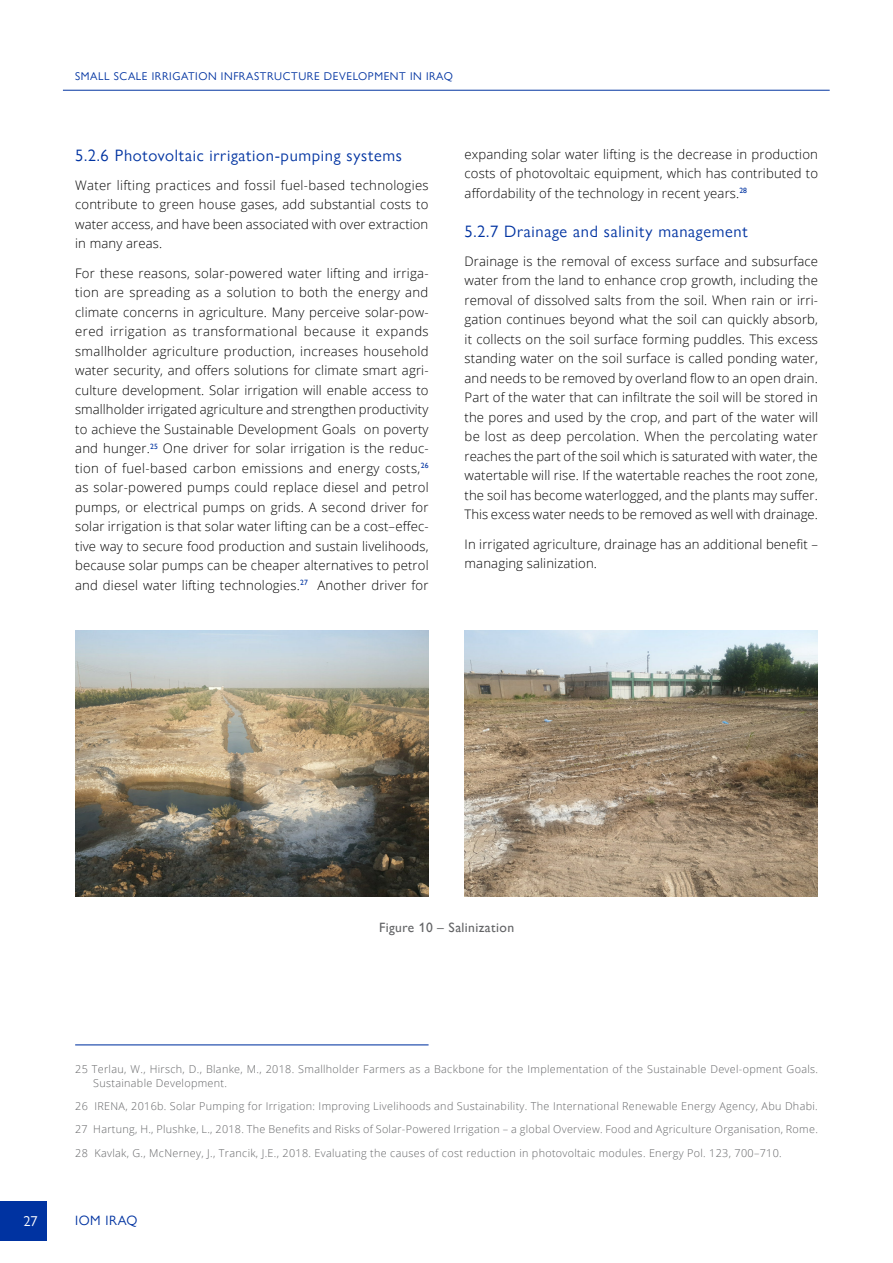
<style>
.page{position:relative;width:893px;height:1263px;background:#fff}
.page>*{position:absolute;margin:0;border:0;box-sizing:border-box;transform-origin:0 0}
.t1{font:16.5px "Gill Sans Nova";letter-spacing:.04em;color:#0033a1}
.t2{font:14.25px "Gill Sans Nova";color:#fff}
.t3{font:500 13.5px "Gill Sans Nova";letter-spacing:.03em;color:#636466}
.t4{font:13.5px "Gill Sans Nova";letter-spacing:.04em;color:#0033a1}
.t5{font:300 13.2px/19.5px "Open Sans";letter-spacing:.01em;color:#000;text-align:justify}
.t6{font:11.25px "Gill Sans Nova";letter-spacing:.05em;color:#0033a1}
.t7{font:300 10.8px/23.2px "Open Sans";letter-spacing:.03em;color:#636466}
</style>
<div class="page">
<img style="left:75px;top:630px;width:353px;height:266px">
<img style="left:465px;top:630px;width:353px;height:266px">
<hr style="left:75px;top:1044px;width:354px;height:1px;background:#0033a1">
<hr style="left:63px;top:90px;width:767px;height:1px;background:#0033a1">
<div style="left:0;top:1201px;width:46px;height:39px;background:#0033a1"></div>
<p class="t6" style="left:75px;top:70px;width:379px">SMALL SCALE IRRIGATION INFRASTRUCTURE DEVELOPMENT IN IRAQ</p>
<p class="t1" style="left:75px;top:145px;width:328px">5.2.6 Photovoltaic irrigation-pumping systems</p>
<p class="t5" style="left:75px;top:175px;width:355px">Water lifting practices and fossil fuel-based technologies contribute to green house gases, add substantial costs to water access, and have been associated with over extraction in many areas.</p>
<p class="t5" style="left:75px;top:263px;width:355px">For these reasons, solar-powered water lifting and irriga&shy;tion are spreading as a solution to both the energy and climate concerns in agriculture. Many perceive solar-pow&shy;ered irrigation as transformational because it expands smallholder agriculture production, increases household water security, and offers solutions for climate smart agri&shy;culture development. Solar irrigation will enable access to smallholder irrigated agriculture and strengthen productivity to achieve the Sustainable Development Goals on poverty and hunger.<sup>25</sup> One driver for solar irrigation is the reduc&shy;tion of fuel-based carbon emissions and energy costs,<sup>26 </sup>as solar-powered pumps could replace diesel and petrol pumps, or electrical pumps on grids. A second driver for solar irrigation is that solar water lifting can be a cost–effec&shy;tive way to secure food production and sustain livelihoods, because solar pumps can be cheaper alternatives to petrol and diesel water lifting technologies.<sup>27</sup> Another driver for</p>
<p class="t5" style="left:465px;top:144px;width:355px">expanding solar water lifting is the decrease in production costs of photovoltaic equipment, which has contributed to affordability of the technology in recent years.<sup>28</sup></p>
<p class="t1" style="left:465px;top:221px;width:285px">5.2.7 Drainage and salinity management</p>
<p class="t5" style="left:465px;top:251px;width:355px">Drainage is the removal of excess surface and subsurface water from the land to enhance crop growth, including the removal of dissolved salts from the soil. When rain or irri&shy;gation continues beyond what the soil can quickly absorb, it collects on the soil surface forming puddles. This excess standing water on the soil surface is called ponding water, and needs to be removed by overland flow to an open drain.<br>Part of the water that can infiltrate the soil will be stored in the pores and used by the crop, and part of the water will be lost as deep percolation. When the percolating water reaches the part of the soil which is saturated with water, the watertable will rise. If the watertable reaches the root zone, the soil has become waterlogged, and the plants may suffer.<br>This excess water needs to be removed as well with drainage.</p>
<p class="t5" style="left:465px;top:534px;width:355px">In irrigated agriculture, drainage has an additional benefit – managing salinization.</p>
<p class="t3" style="left:379px;top:919px;width:137px">Figure 10 – Salinization</p>
<p class="t7" style="left:93px;top:1062px;width:726px;line-height:13.5px;text-indent:-18px">25 Terlau, W., Hirsch, D., Blanke, M., 2018. Smallholder Farmers as a Backbone for the Implementation of the Sustainable Devel-opment Goals.<br>Sustainable Development.</p>
<p class="t7" style="left:75px;top:1094px;width:744px;text-align:justify">26 IRENA, 2016b. Solar Pumping for Irrigation: Improving Livelihoods and Sustainability. The International Renewable Energy Agency, Abu Dhabi.<br>27 Hartung, H., Plushke, L., 2018. The Benefits and Risks of Solar-Powered Irrigation – a global Overview. Food and Agriculture Organisation, Rome.<br>28 Kavlak, G., McNerney, J., Trancik, J.E., 2018. Evaluating the causes of cost reduction in photovoltaic modules. Energy Pol. 123, 700–710.</p>
<p class="t2" style="left:23px;top:1212px;width:16px">27</p>
<p class="t4" style="left:75px;top:1212px;width:64px">IOM IRAQ</p>
</div>
